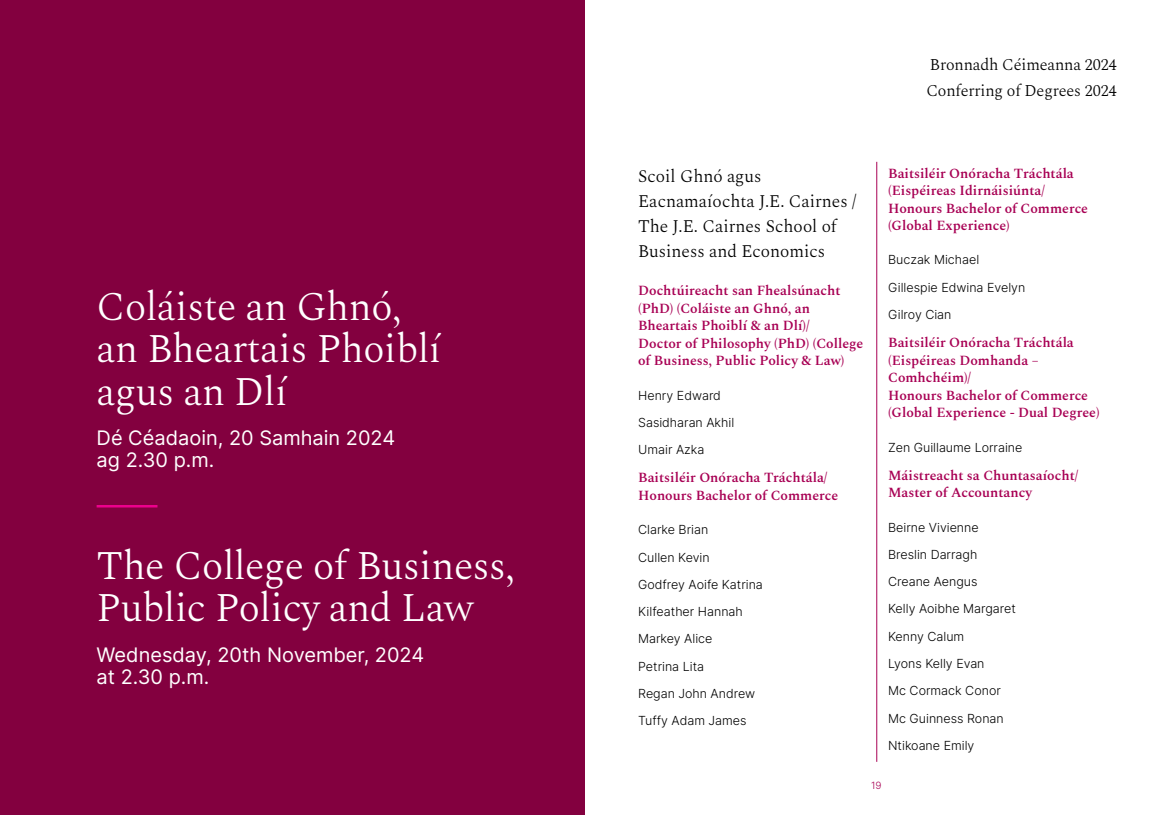
<style>
.page{position:relative;width:1170px;height:815px;background:#fff}
.page>*{position:absolute;margin:0;border:0;box-sizing:border-box;transform-origin:0 0}
.t1{font:300 40px/42.5px "Spectral";letter-spacing:-.01em;color:#fff}
.t2{font:20px/22.5px "Inter";color:#fff}
.t3{font:300 17.5px/25px "Spectral";color:#000}
.t4{font:300 16.25px/25.9px "Spectral";letter-spacing:-.01em;color:#000}
.t5{font:600 13.75px/17.5px "Spectral";color:#a80054}
.t6{font:300 12.5px/27.2px "Inter";color:#000}
.t7{font:300 10px "Inter";color:#a80054}
</style>
<div class="page">
<hr style="left:876px;top:162px;width:1px;height:600px;background:#a80054">
<div style="left:0;top:0;width:585px;height:815px;background:#83003f"></div>
<hr style="left:97px;top:505px;width:60px;height:2px;background:#ec008c">
<h1 class="t1" style="left:97px;top:282px;width:346px">Coláiste an Ghnó, an Bheartais Phoiblí agus an Dlí</h1>
<h2 class="t2" style="left:97px;top:426px;width:300px">Dé Céadaoin, 20 Samhain 2024 ag 2.30 p.m.</h2>
<h1 class="t1" style="left:97px;top:542px;width:419px">The College of Business,<br>Public Policy and Law</h1>
<h2 class="t2" style="left:97px;top:643px;width:329px">Wednesday, 20th November, 2024 at 2.30 p.m.</h2>
<p class="t4" style="left:926px;top:51px;width:192px">Bronnadh Céimeanna 2024<br>Conferring of Degrees 2024</p>
<p class="t3" style="left:638px;top:162px;width:220px">Scoil Ghnó agus<br>Eacnamaíochta J.E. Cairnes /<br>The J.E. Cairnes School of<br>Business and Economics</p>
<p class="t5" style="left:638px;top:281px;width:226px">Dochtúireacht san Fhealsúnacht (PhD) (Coláiste an Ghnó, an<br>Bheartais Phoiblí &amp; an Dlí)/<br>Doctor of Philosophy (PhD) (College of Business, Public Policy &amp; Law)</p>
<p class="t6" style="left:638px;top:381px;width:98px">Henry Edward<br>Sasidharan Akhil<br>Umair Azka</p>
<p class="t5" style="left:638px;top:468px;width:201px">Baitsiléir Onóracha Tráchtála/<br>Honours Bachelor of Commerce</p>
<p class="t6" style="left:638px;top:516px;width:126px">Clarke Brian<br>Cullen Kevin<br>Godfrey Aoife Katrina<br>Kilfeather Hannah<br>Markey Alice<br>Petrina Lita<br>Regan John Andrew<br>Tuffy Adam James</p>
<p class="t5" style="left:888px;top:163px;width:201px">Baitsiléir Onóracha Tráchtála (Eispéireas Idirnáisiúnta/<br>Honours Bachelor of Commerce (Global Experience)</p>
<p class="t6" style="left:888px;top:246px;width:139px">Buczak Michael<br>Gillespie Edwina Evelyn<br>Gilroy Cian</p>
<p class="t5" style="left:888px;top:333px;width:213px">Baitsiléir Onóracha Tráchtála (Eispéireas Domhanda –<br>Comhchéim)/<br>Honours Bachelor of Commerce (Global Experience - Dual Degree)</p>
<p class="t6" style="left:888px;top:433px;width:136px">Zen Guillaume Lorraine</p>
<p class="t5" style="left:888px;top:465px;width:192px">Máistreacht sa Chuntasaíocht/<br>Master of Accountancy</p>
<p class="t6" style="left:888px;top:513px;width:129px">Beirne Vivienne<br>Breslin Darragh<br>Creane Aengus<br>Kelly Aoibhe Margaret<br>Kenny Calum<br>Lyons Kelly Evan<br>Mc Cormack Conor<br>Mc Guinness Ronan<br>Ntikoane Emily</p>
<p class="t7" style="left:871px;top:778px;width:12px">19</p>
</div>
